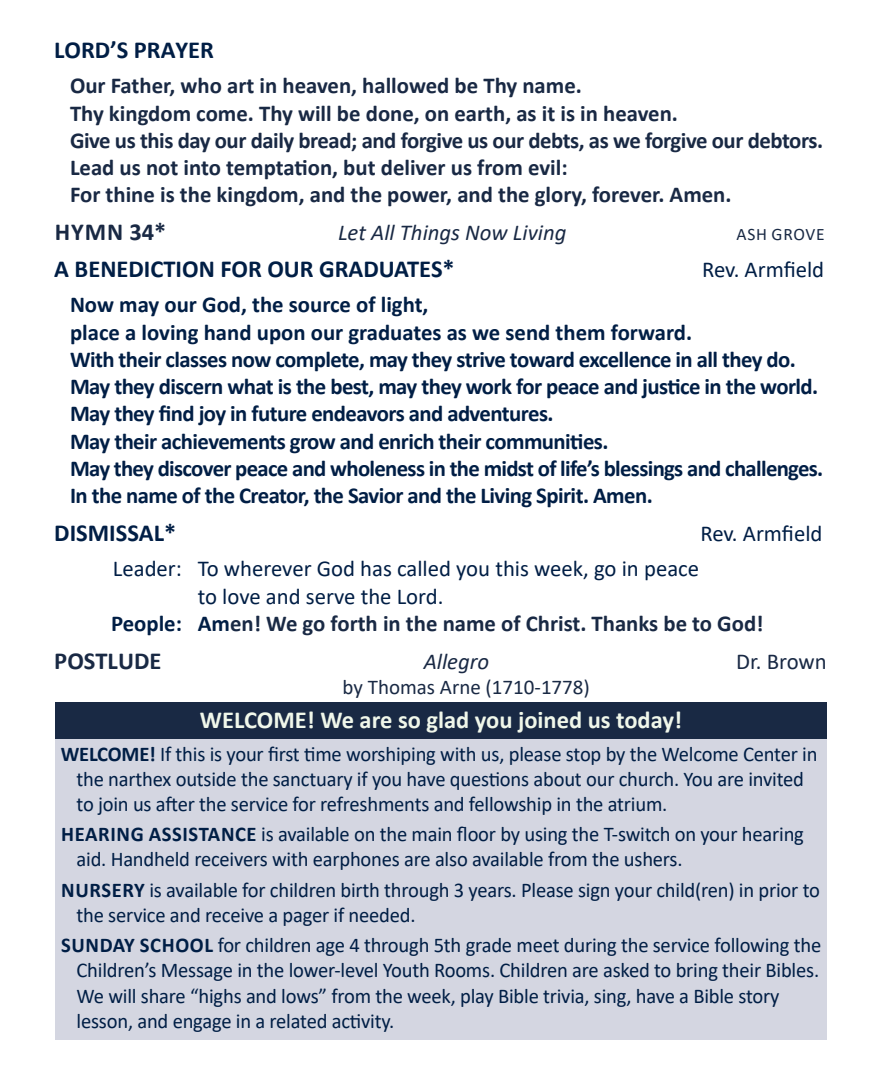
<style>
.page{position:relative;width:882px;height:1071px;background:#fff}
.page>*{position:absolute;margin:0;border:0;box-sizing:border-box;transform-origin:0 0}
.E_-_Title{font:700 24.5px "Calibri";color:#f0f7ea}
.BODY_SUB1{font:700 24.5px "Calibri";color:#001e45}
.MAN_TEXT_-_Center_13{font:700 24.5px "Calibri";color:#001e45}
.MAN_TEXT_-_Center_13-2{font:700 24.5px "Calibri";color:#192944}
.MAN_TEXT_-_Center_13-3{font:700 22.75px/27.3px "Calibri";letter-spacing:-.025em;color:#001e45}
.BODY_SUB1-2{font:700 22.75px/27.3px "Calibri";color:#192944}
.TEXT_INDENT__Responsive{font:22.75px "Calibri";color:#001e45}
.TEXT_INDENT__Responsive-2{font:700 22.75px "Calibri";color:#192944}
.MAN_TEXT_-_Center_13-4{font:italic 22.75px "Calibri";color:#192944}
.BODY_SUB1-3{font:22.75px "Calibri";color:#001e45}
.MAN_TEXT_-_Center_13-5{font:22.75px "Calibri";color:#001e45}
.MAN_TEXT_-_Center_13-6{font:22.75px "Calibri";color:#192944}
.Main_Text{font:21px/25.2px "Calibri";letter-spacing:-.01em;color:#001e45}
.MAN_TEXT_-_Center_13-7{font:21px "Calibri";color:#192944}
.MAN_TEXT_-_Center_13-8{font:17.5px "Calibri";letter-spacing:.04em;color:#192944}
.s1{color:#001e45}
.s2{font-weight:700}
</style>
<div class="page">
<div style="left:55px;top:738px;width:772px;height:302px;background:#d4d6e1"></div>
<div style="left:55px;top:702px;width:772px;height:36px;background:#192944"></div>
<p class="MAN_TEXT_-_Center_13" style="left:54px;top:32px;width:161px">LORD’S PRAYER</p>
<p class="BODY_SUB1-2" style="left:70px;top:72px;width:755px">Our Father, who art in heaven, hallowed be Thy name.<br>Thy kingdom come. Thy will be done, on earth, as it is in heaven.<br>Give us this day our daily bread; and forgive us our debts, as we forgive our debtors.<br>Lead us not into temptation, but deliver us from evil:<br>For thine is the kingdom, and the power, and the glory, forever. Amen.</p>
<p class="MAN_TEXT_-_Center_13-2" style="left:55px;top:215px;width:113px">HYMN 34*</p>
<p class="MAN_TEXT_-_Center_13-4" style="left:338px;top:217px;width:230px">Let All Things Now Living</p>
<p class="MAN_TEXT_-_Center_13-8" style="left:737px;top:222px;width:90px">ASH GROVE</p>
<p class="BODY_SUB1" style="left:54px;top:251px;width:402px">A BENEDICTION FOR OUR GRADUATES*</p>
<p class="BODY_SUB1-3" style="left:702px;top:253px;width:124px">Rev. Armfield</p>
<p class="MAN_TEXT_-_Center_13-3" style="left:70px;top:291px;width:755px">Now may our God, the source of light,<br>place a loving hand upon our graduates as we send them forward.<br>With their classes now complete, may they strive toward excellence in all they do.<br>May they discern what is the best, may they work for peace and justice in the world.<br>May they find joy in future endeavors and adventures.<br>May their achievements grow and enrich their communities.<br>May they discover peace and wholeness in the midst of life’s blessings and challenges.<br>In the name of the Creator, the Savior and the Living Spirit. Amen.</p>
<p class="MAN_TEXT_-_Center_13" style="left:54px;top:516px;width:124px">DISMISSAL*</p>
<p class="MAN_TEXT_-_Center_13-5" style="left:700px;top:518px;width:124px">Rev. Armfield</p>
<p class="TEXT_INDENT__Responsive" style="left:113px;top:553px;width:588px">Leader: To wherever God has called you this week, go in peace</p>
<p class="TEXT_INDENT__Responsive" style="left:198px;top:580px;width:247px">to love and serve the Lord.</p>
<p class="TEXT_INDENT__Responsive-2" style="left:111px;top:607px;width:654px"><span class="s1">People: Am</span>en! We go forth in the name of Christ. Thanks be to God!</p>
<p class="MAN_TEXT_-_Center_13-2" style="left:54px;top:643px;width:109px">POSTLUDE</p>
<p class="MAN_TEXT_-_Center_13-4" style="left:424px;top:645px;width:67px">Allegro</p>
<p class="MAN_TEXT_-_Center_13-6" style="left:736px;top:645px;width:92px">Dr. Brown</p>
<p class="MAN_TEXT_-_Center_13-7" style="left:343px;top:672px;width:249px">by Thomas Arne (1710-1778)</p>
<p class="E_-_Title" style="left:200px;top:702px;width:484px">WELCOME! We are so glad you joined us today!</p>
<p class="Main_Text" style="left:77px;top:741px;width:743px;text-indent:-16px"><span class="s2">WELCOME!</span> If this is your first time worshiping with us, please stop by the Welcome Center in the narthex outside the sanctuary if you have questions about our church. You are invited to join us after the service for refreshments and fellowship in the atrium.</p>
<p class="Main_Text" style="left:77px;top:821px;width:729px;text-indent:-15px"><span class="s2">HEARING ASSISTANCE</span> is available on the main floor by using the T-switch on your hearing aid. Handheld receivers with earphones are also available from the ushers.</p>
<p class="Main_Text" style="left:77px;top:877px;width:745px;text-indent:-15px"><span class="s2">NURSERY</span> is available for children birth through 3 years. Please sign your child(ren) in prior to the service and receive a pager if needed.</p>
<p class="Main_Text" style="left:77px;top:932px;width:746px;text-indent:-15px"><span class="s2">SUNDAY SCHOOL</span> for children age 4 through 5th grade meet during the service following the Children’s Message in the lower-level Youth Rooms. Children are asked to bring their Bibles.<br>We will share “highs and lows” from the week, play Bible trivia, sing, have a Bible story lesson, and engage in a related activity.</p>
</div>
